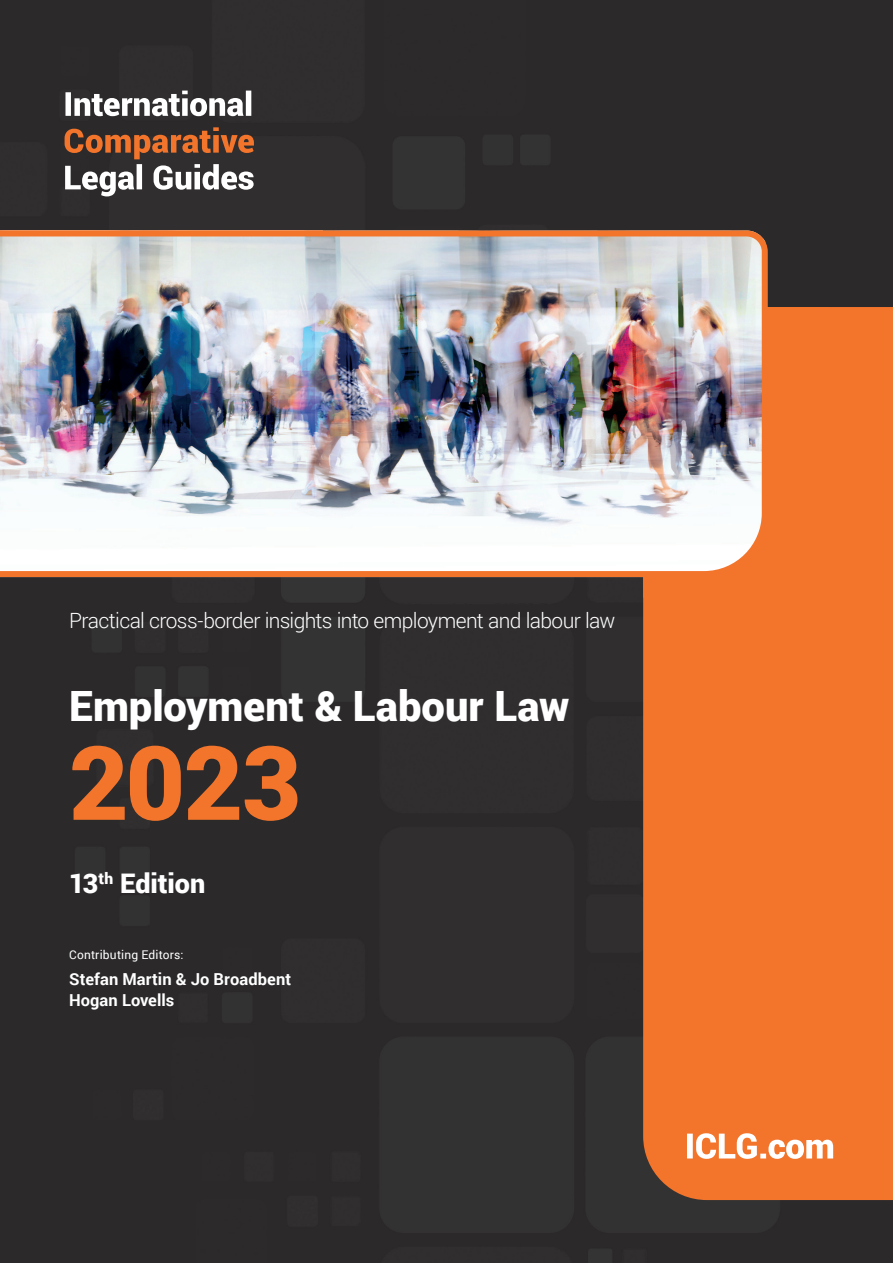
<style>
.page{position:relative;width:893px;height:1263px;background:#fff}
.page>*{position:absolute;margin:0;border:0;box-sizing:border-box;transform-origin:0 0}
.MS_Body_Text_-_Secon{font:900 102.75px "Roboto";color:#f3752c}
.MS_Body_Text_-_First{font:900 41.7px "Roboto";color:#fff}
.MS_-_Question{font:900 27px "Roboto";color:#fff}
.MS_-_Question-2{font:300 21px "Roboto";letter-spacing:-.03em;color:#fff}
.MS_Body_Text_-_First-2{font:700 16.5px/21px "Roboto";letter-spacing:.005em;color:#fff}
.MS_Body_Text_-_First-3{font:12px "Roboto";letter-spacing:.015em;color:#fff}
</style>
<div class="page">
<img style="left:0;top:0;width:893px;height:1263px">
<svg style="left:65px;top:127px;width:189px;height:69px;background:#725c50"></svg>
<svg style="left:65px;top:91px;width:186px;height:25px"></svg>
<div style="left:643px;top:307px;width:250px;height:893px;background:#f3752c"></div>
<svg style="left:687px;top:1133px;width:146px;height:26px"></svg>
<img style="left:0;top:227px;width:771px;height:353px">
<svg style="left:643px;top:495px;width:146px;height:114px"></svg>
<div style="left:764px;top:307px;width:65px;height:227px;background:#f3752c"></div>
<p class="MS_-_Question-2" style="left:69px;top:605px;width:548px">Practical cross-border insights into employment and labour law</p>
<p class="MS_Body_Text_-_First" style="left:69px;top:677px;width:502px">Employment &amp; Labour Law</p>
<p class="MS_Body_Text_-_Secon" style="left:69px;top:711px;width:234px">2023</p>
<p class="MS_-_Question" style="left:69px;top:864px;width:138px">13<sup>th</sup> Edition</p>
<p class="MS_Body_Text_-_First-3" style="left:69px;top:946px;width:116px">Contributing Editors:</p>
<p class="MS_Body_Text_-_First-2" style="left:69px;top:967px;width:224px">Stefan Martin &amp; Jo Broadbent<br>Hogan Lovells</p>
</div>
